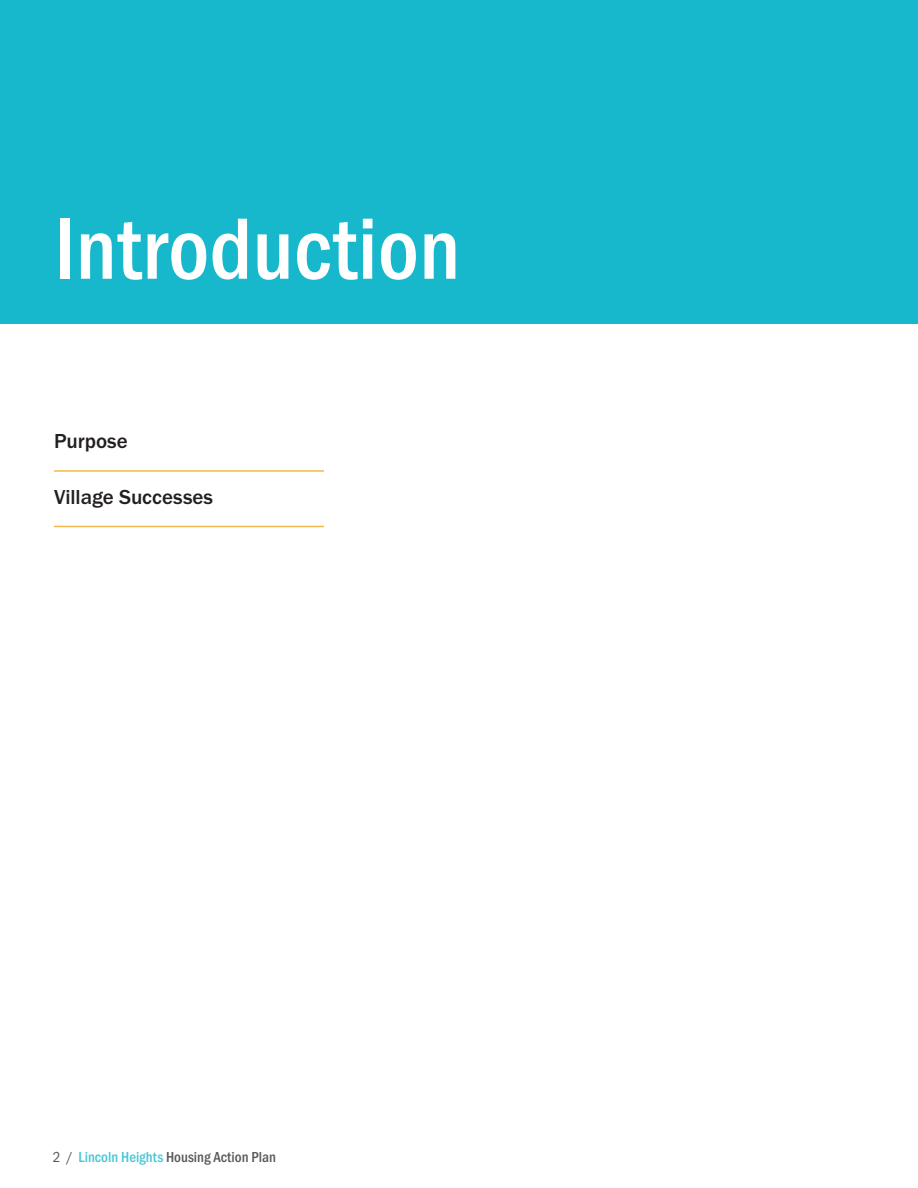
<style>
.page{position:relative;width:918px;height:1188px;background:#fff}
.page>*{position:absolute;margin:0;border:0;box-sizing:border-box;transform-origin:0 0}
.chapter_title{font:500 90px "Franklin Gothic URW Cond";color:#fff}
.chapter_toc_director{font:500 21px "Franklin Gothic URW";color:#231f20}
.t1{font:500 15px "Franklin Gothic URW Cond";color:#57585a}
.s1{font-weight:400}
.s2{color:#46c6d6}
</style>
<div class="page">
<div style="left:0;top:0;width:918px;height:324px;background:#18b8cc"></div>
<hr style="left:54px;top:526px;width:270px;height:1px;background:#f3b849">
<hr style="left:54px;top:470px;width:270px;height:2px;background:#f3b849">
<p class="chapter_title" style="left:54px;top:184px;width:408px">Introduction</p>
<p class="chapter_toc_director" style="left:54px;top:428px;width:75px">Purpose</p>
<p class="chapter_toc_director" style="left:54px;top:484px;width:161px">Village Successes</p>
<p class="t1" style="left:53px;top:1146px;width:225px"><span class="s1">2 /</span> <span class="s2">Lincoln Heights</span> Housing Action Plan</p>
</div>
